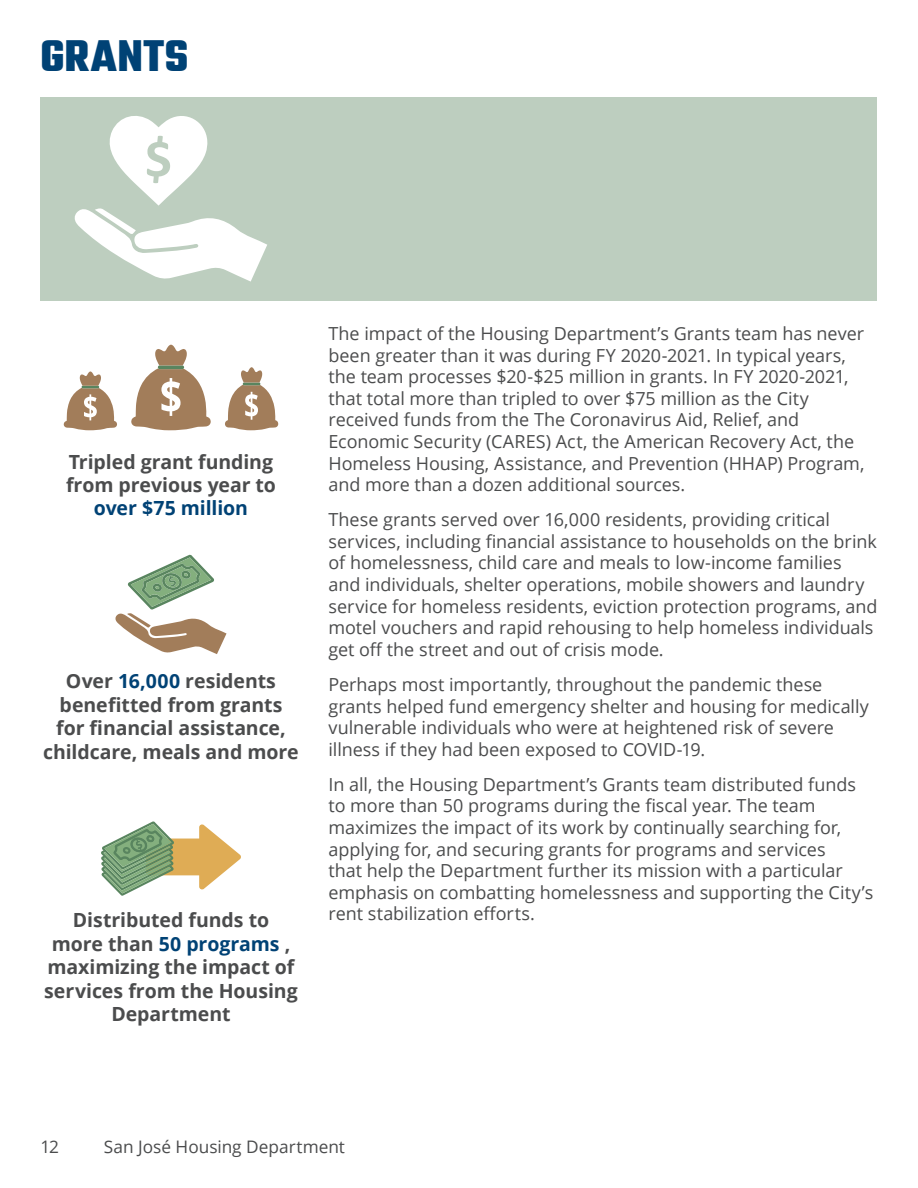
<style>
.page{position:relative;width:918px;height:1188px;background:#fff}
.page>*{position:absolute;margin:0;border:0;box-sizing:border-box;transform-origin:0 0}
.body_text{font:700 48px "Teko";letter-spacing:.01em;color:#004275}
.body_text-2{font:700 19.5px/23.4px "Open Sans";letter-spacing:-.005em;color:#4b4c4d;text-align:center}
.body_text-3{font:18px/21.6px "Open Sans";letter-spacing:-.005em;color:#4b4c4d}
.t1{font:17.25px "Open Sans";color:#4b4c4d}
.s1{color:#004275}
</style>
<div class="page">
<div style="left:40px;top:97px;width:838px;height:203px;background:#bdcebf"></div>
<svg style="left:64px;top:372px;width:53px;height:58px"></svg>
<svg style="left:225px;top:367px;width:53px;height:63px"></svg>
<svg style="left:131px;top:345px;width:80px;height:85px"></svg>
<svg style="left:115px;top:555px;width:112px;height:99px"></svg>
<svg style="left:101px;top:821px;width:140px;height:75px"></svg>
<svg style="left:74px;top:116px;width:193px;height:166px"></svg>
<p class="body_text" style="left:40px;top:25px;width:149px">GRANTS</p>
<p class="body_text-2" style="left:66px;top:449px;width:211px">Tripled grant funding from previous year to <span class="s1">over $75 million</span></p>
<p class="body_text-2" style="left:43px;top:669px;width:257px">Over <span class="s1">16,000</span> residents benefitted from grants for financial assistance, childcare, meals and more</p>
<p class="body_text-2" style="left:44px;top:908px;width:255px">Distributed funds to<br>more than <span class="s1">50 programs</span> , maximizing the impact of services from the Housing<br>Department</p>
<p class="body_text-3" style="left:328px;top:322px;width:537px">The impact of the Housing Department’s Grants team has never been greater than it was during FY 2020-2021. In typical years, the team processes $20-$25 million in grants. In FY 2020-2021, that total more than tripled to over $75 million as the City received funds from the The Coronavirus Aid, Relief, and Economic Security (CARES) Act, the American Recovery Act, the Homeless Housing, Assistance, and Prevention (HHAP) Program, and more than a dozen additional sources.</p>
<p class="body_text-3" style="left:328px;top:508px;width:551px">These grants served over 16,000 residents, providing critical services, including financial assistance to households on the brink of homelessness, child care and meals to low-income families and individuals, shelter operations, mobile showers and laundry service for homeless residents, eviction protection programs, and motel vouchers and rapid rehousing to help homeless individuals get off the street and out of crisis mode.</p>
<p class="body_text-3" style="left:328px;top:673px;width:542px">Perhaps most importantly, throughout the pandemic these grants helped fund emergency shelter and housing for medically vulnerable individuals who were at heightened risk of severe illness if they had been exposed to COVID-19.</p>
<p class="body_text-3" style="left:328px;top:773px;width:546px">In all, the Housing Department’s Grants team distributed funds to more than 50 programs during the fiscal year. The team maximizes the impact of its work by continually searching for, applying for, and securing grants for programs and services<br>that help the Department further its mission with a particular emphasis on combatting homelessness and supporting the City’s rent stabilization efforts.</p>
<p class="t1" style="left:40px;top:1135px;width:20px">12</p>
<p class="t1" style="left:104px;top:1135px;width:243px">San José Housing Department</p>
</div>
